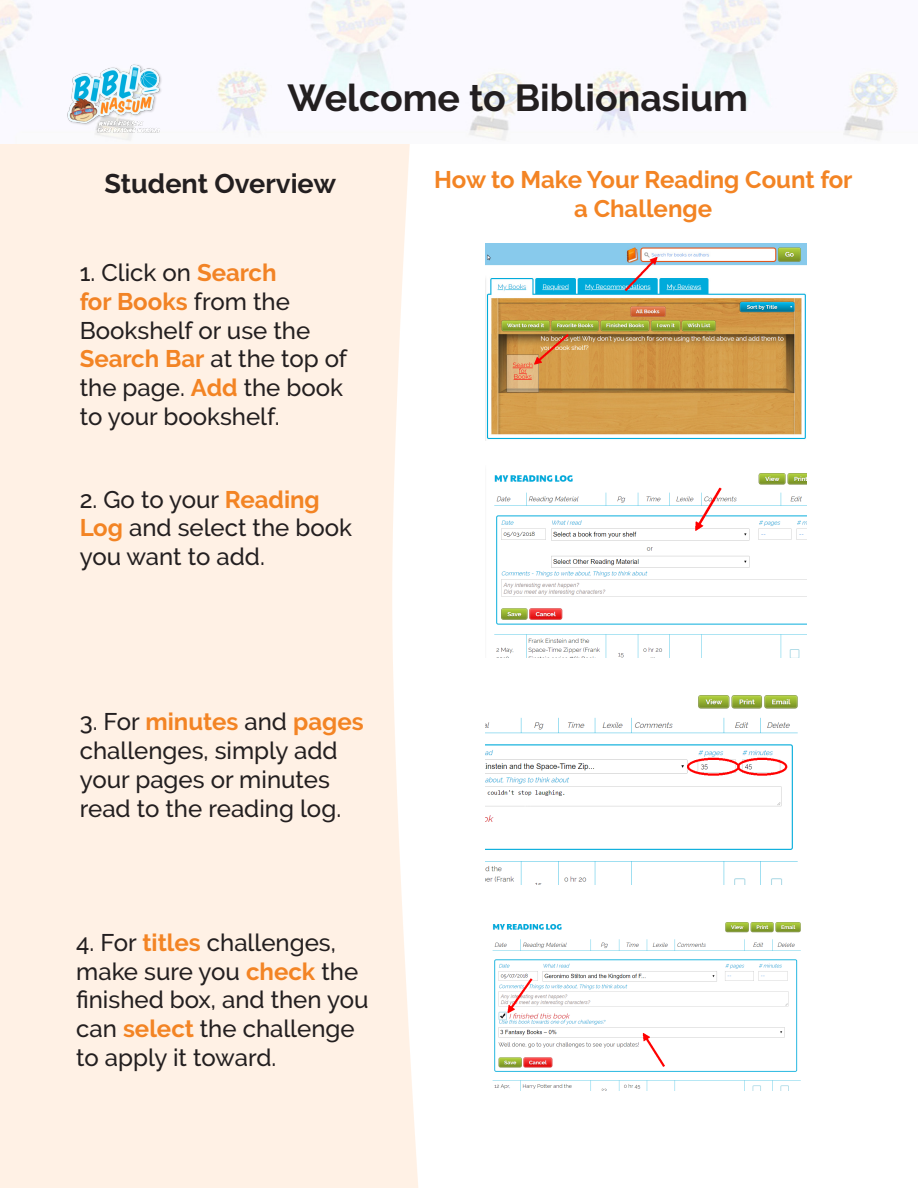
<style>
.page{position:relative;width:918px;height:1188px;background:#fff}
.page>*{position:absolute;margin:0;border:0;box-sizing:border-box;transform-origin:0 0}
.t1{font:700 37.5px "Raleway";color:#231f20}
.t2{font:700 27px "Raleway";color:#231f20}
.t3{font:500 24px/28.8px "Raleway";color:#231f20}
.t4{font:700 24px/28.8px "Raleway";color:#f38424;text-align:center}
.s1{font-weight:700;color:#f28325}
.s2{font-weight:700;color:#f38424}
</style>
<div class="page">
<img style="left:485px;top:244px;width:322px;height:197px">
<img style="left:485px;top:466px;width:322px;height:192px">
<img style="left:485px;top:695px;width:313px;height:190px">
<img style="left:492px;top:922px;width:309px;height:169px">
<img style="left:0;top:0;width:898px;height:141px">
<img style="left:54px;top:36px;width:122px;height:122px">
<p class="t1" style="left:288px;top:76px;width:462px">Welcome to Biblionasium</p>
<p class="t2" style="left:104px;top:168px;width:233px">Student Overview</p>
<p class="t3" style="left:80px;top:258px;width:269px">1. Click on <span class="s1">Search<br>for Books</span> from the<br>Bookshelf or use the<br><span class="s2">Search Bar</span> at the top of the page. <span class="s2">Add</span> the book to your bookshelf.</p>
<p class="t3" style="left:80px;top:485px;width:274px">2. Go to your <span class="s2">Reading<br>Log</span> and select the book you want to add.</p>
<p class="t3" style="left:80px;top:707px;width:285px">3. For <span class="s2">minutes</span> and <span class="s2">pages </span>challenges, simply add your pages or minutes read to the reading log.</p>
<p class="t3" style="left:76px;top:928px;width:284px">4. For <span class="s2">titles</span> challenges, make sure you <span class="s2">check</span> the</p>
<p class="t3" style="left:76px;top:985px;width:294px">finished box, and then you can <span class="s2">select</span> the challenge to apply it toward.</p>
<p class="t4" style="left:434px;top:165px;width:420px">How to Make Your Reading Count for a Challenge</p>
</div>
